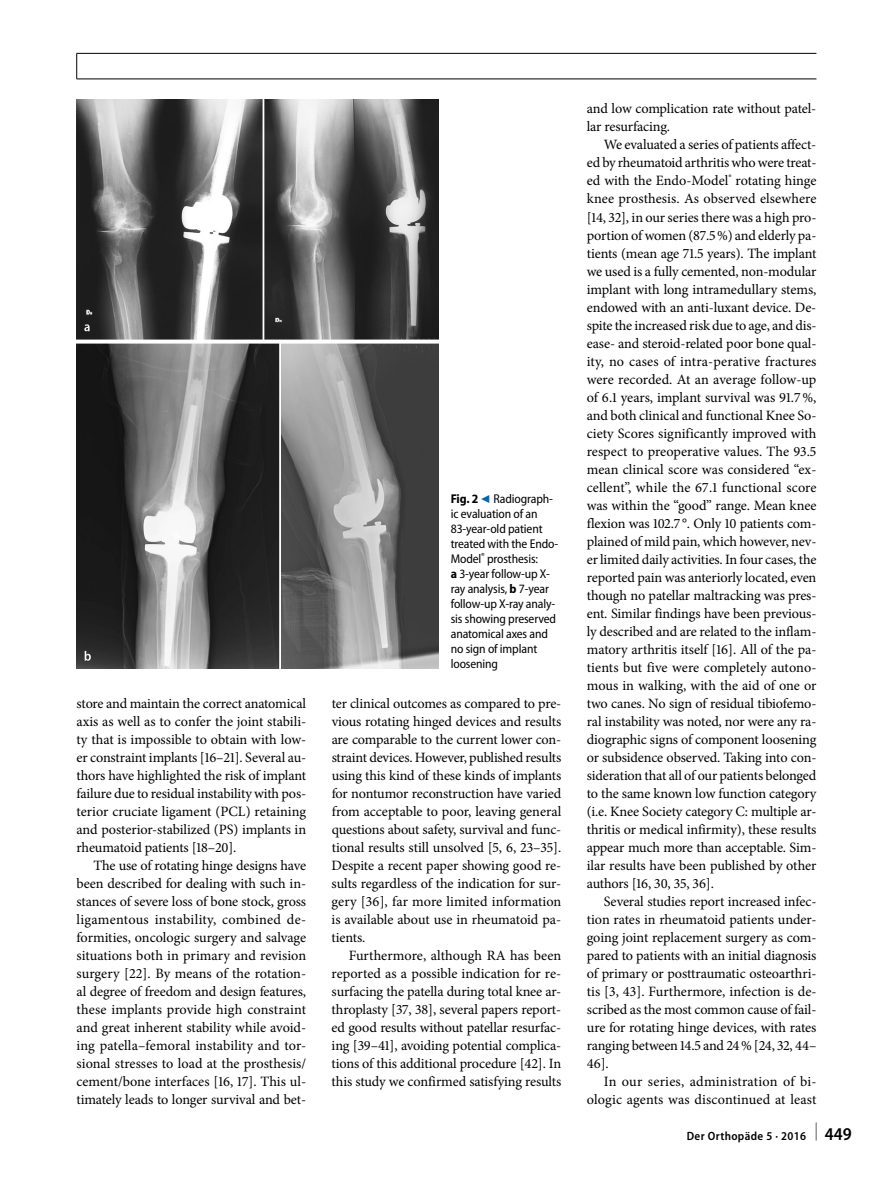
<style>
.page{position:relative;width:893px;height:1187px;background:#fff}
.page>*{position:absolute;margin:0;border:0;box-sizing:border-box;transform-origin:0 0}
.t1{font:14.25px/18px "Minion Pro";letter-spacing:-.01em;color:#000;text-align:justify}
.t2{font:14.25px/18px "Minion Pro";letter-spacing:.01em;color:#000;text-align:right}
.t3{font:semi-condensed 12.75px/15px "Myriad Pro";letter-spacing:-.01em;color:#000}
.t4{font:12px "Myriad Pro Semibold Semi Cn 2";letter-spacing:.03em;color:#000}
.s1{font-weight:700}
.s2{font-family:"Blik Buttons";font-stretch:normal;font-size:13.5px;color:#0067af}
.s3{font-family:"Myriad Pro";font-weight:600;font-stretch:semi-condensed;font-size:18px}
</style>
<div class="page">
<img style="left:77px;top:100px;width:361px;height:568px">
<hr style="left:77px;top:79px;width:739px;height:1px;background:#000">
<svg style="left:76px;top:54px;width:1px;height:25px"></svg>
<hr style="left:77px;top:53px;width:739px;height:1px;background:#000">
<p class="t1" style="left:77px;top:694px;width:231px">store and maintain the correct anatomical axis as well as to confer the joint stabili&shy;ty that is impossible to obtain with low&shy;er constraint implants [16–21]. Several au&shy;thors have highlighted the risk of implant failure due to residual instability with pos&shy;terior cruciate ligament (PCL) retaining and posterior-stabilized (PS) implants in rheumatoid patients [18–20].</p>
<p class="t1" style="left:77px;top:856px;width:231px;text-indent:17px">The use of rotating hinge designs have been described for dealing with such in&shy;stances of severe loss of bone stock, gross ligamentous instability, combined de&shy;formities, oncologic surgery and salvage situations both in primary and revision surgery [22]. By means of the rotation&shy;al degree of freedom and design features, these implants provide high constraint and great inherent stability while avoid&shy;ing patella–femoral instability and tor&shy;sional stresses to load at the prosthesis/ cement/bone interfaces [16, 17]. This ul&shy;timately leads to longer survival and bet-</p>
<p class="t3" style="left:451px;top:492px;width:109px"><span class="s1">Fig. 2</span> <span class="s2">9</span> Radiograph&shy;ic evaluation of an<br>83-year-old patient treated with the Endo-<br>Model<sup>®</sup> prosthesis:<br><span class="s1">a</span> 3-year follow-up X&shy;ray analysis, <span class="s1">b</span> 7-year follow-up X-ray analy&shy;sis showing preserved anatomical axes and no sign of implant loosening</p>
<p class="t1" style="left:332px;top:694px;width:231px">ter clinical outcomes as compared to pre&shy;vious rotating hinged devices and results are comparable to the current lower con&shy;straint devices. However, published results using this kind of these kinds of implants for nontumor reconstruction have varied from acceptable to poor, leaving general questions about safety, survival and func&shy;tional results still unsolved [5, 6, 23–35].<br>Despite a recent paper showing good re&shy;sults regardless of the indication for sur&shy;gery [36], far more limited information is available about use in rheumatoid pa&shy;tients.</p>
<p class="t1" style="left:332px;top:946px;width:231px;text-indent:17px">Furthermore, although RA has been reported as a possible indication for re&shy;surfacing the patella during total knee ar&shy;throplasty [37, 38], several papers report&shy;ed good results without patellar resurfac&shy;ing [39–41], avoiding potential complica&shy;tions of this additional procedure [42]. In this study we confirmed satisfying results</p>
<p class="t1" style="left:587px;top:100px;width:231px">and low complication rate without patel&shy;lar resurfacing.</p>
<p class="t1" style="left:587px;top:136px;width:231px;text-indent:17px">We evaluated a series of patients affect&shy;ed by rheumatoid arthritis who were treat&shy;ed with the Endo-Model<sup>®</sup> rotating hinge knee prosthesis. As observed elsewhere [14, 32], in our series there was a high pro&shy;portion of women (87.5%) and elderly pa&shy;tients (mean age 71.5 years). The implant we used is a fully cemented, non-modular implant with long intramedullary stems, endowed with an anti-luxant device. De&shy;spite the increased risk due to age, and dis&shy;ease- and steroid-related poor bone qual&shy;ity, no cases of intra-perative fractures were recorded. At an average follow-up of 6.1 years, implant survival was 91.7%, and both clinical and functional Knee So&shy;ciety Scores significantly improved with respect to preoperative values. The 93.5 mean clinical score was considered “ex&shy;cellent”, while the 67.1 functional score was within the “good” range. Mean knee flexion was 102.7°. Only 10 patients com&shy;plained of mild pain, which however, nev&shy;er limited daily activities. In four cases, the reported pain was anteriorly located, even though no patellar maltracking was pres&shy;ent. Similar findings have been previous&shy;ly described and are related to the inflam&shy;matory arthritis itself [16]. All of the pa&shy;tients but five were completely autono&shy;mous in walking, with the aid of one or two canes. No sign of residual tibiofemo&shy;ral instability was noted, nor were any ra&shy;diographic signs of component loosening or subsidence observed. Taking into con&shy;sideration that all of our patients belonged to the same known low function category (i.e. Knee Society category C: multiple ar&shy;thritis or medical infirmity), these results appear much more than acceptable. Sim&shy;ilar results have been published by other authors [16, 30, 35, 36].</p>
<p class="t1" style="left:587px;top:892px;width:231px;text-indent:17px">Several studies report increased infec&shy;tion rates in rheumatoid patients under&shy;going joint replacement surgery as com&shy;pared to patients with an initial diagnosis of primary or posttraumatic osteoarthri&shy;tis [3, 43]. Furthermore, infection is de&shy;scribed as the most common cause of fail&shy;ure for rotating hinge devices, with rates ranging between 14.5 and 24% [24, 32, 44– 46].</p>
<p class="t2" style="left:587px;top:1072px;width:231px">In our series, administration of bi&shy;ologic agents was discontinued at least</p>
<p class="t4" style="left:687px;top:1129px;width:166px">Der Orthopäde 5 · 2016 <sup>|</sup> <span class="s3">449</span></p>
</div>
